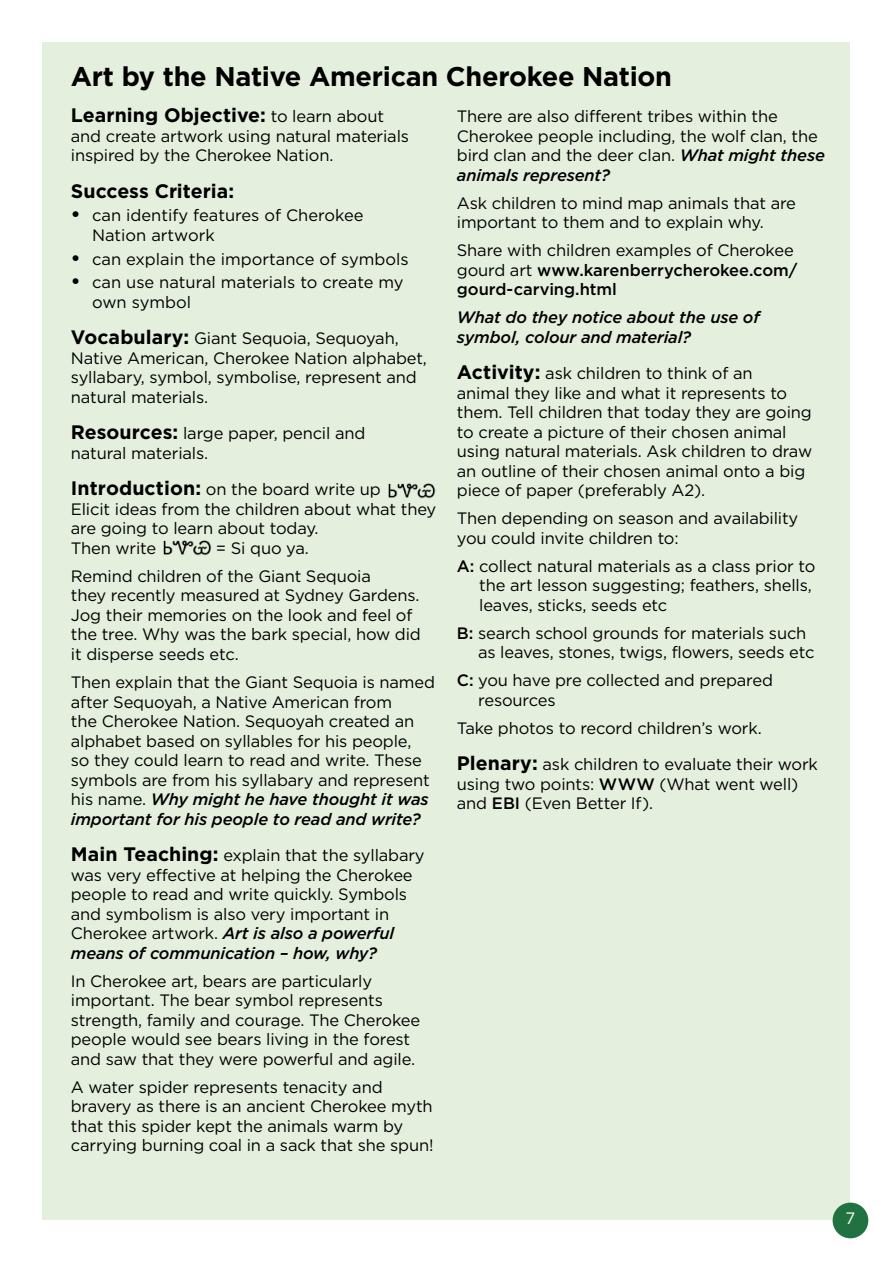
<style>
.page{position:relative;width:893px;height:1263px;background:#fff}
.page>*{position:absolute;margin:0;border:0;box-sizing:border-box;transform-origin:0 0}
.Titles{font:700 27px "Gotham HTF";letter-spacing:-.01em;color:#000}
.Body_copy{font:700 19.5px "Gotham HTF";color:#000}
.Body_copy-2{font:16.5px/19.5px "Gotham HTF";letter-spacing:-.01em;color:#000}
.Body_copy-3{font:500 16.5px/19.5px "Gotham HTF";letter-spacing:-.005em;color:#000}
.Body_copy-4{font:italic 500 16.5px/19.5px "Gotham HTF";letter-spacing:-.01em;color:#000}
.Body_copy-5{font:16.5px "Gotham HTF";color:#fff}
.s1{font-weight:400;font-size:16.5px}
.s2{font-weight:700;font-size:19.5px}
.s3{font-weight:500;font-style:italic}
.s4{font-weight:400}
.s5{font-weight:500}
</style>
<div class="page">
<div style="left:43px;top:43px;width:807px;height:1177px;background:#e5efdd"></div>
<div style="left:833px;top:1202px;width:35px;height:36px;background:#207341;border-radius:50%"></div>
<img style="left:388px;top:483px;width:48px;height:16px">
<img style="left:163px;top:540px;width:48px;height:15px">
<p class="Titles" style="left:71px;top:60px;width:603px">Art by the Native American Cherokee Nation</p>
<p class="Body_copy" style="left:71px;top:104px;width:315px">Learning Objective: <span class="s1">to learn about</span></p>
<p class="Body_copy-2" style="left:71px;top:126px;width:340px">and create artwork using natural materials inspired by the Cherokee Nation.</p>
<p class="Body_copy" style="left:71px;top:179px;width:165px">Success Criteria:</p>
<p class="Body_copy-2" style="left:92px;top:206px;width:273px;text-indent:-21px"><span class="s2">•</span> can identify features of Cherokee<br>Nation artwork</p>
<p class="Body_copy-2" style="left:71px;top:249px;width:339px"><span class="s2">•</span> can explain the importance of symbols</p>
<p class="Body_copy-2" style="left:92px;top:273px;width:313px;text-indent:-21px"><span class="s2">•</span> can use natural materials to create my own symbol</p>
<p class="Body_copy-2" style="left:71px;top:329px;width:358px"><span class="s2">Vocabulary:</span> Giant Sequoia, Sequoyah, Native American, Cherokee Nation alphabet, syllabary, symbol, symbolise, represent and natural materials.</p>
<p class="Body_copy-2" style="left:71px;top:424px;width:296px"><span class="s2">Resources:</span> large paper, pencil and natural materials.</p>
<p class="Body_copy-2" style="left:71px;top:480px;width:367px"><span class="s2">Introduction:</span> on the board write up<br>Elicit ideas from the children about what they are going to learn about today.<br>Then write</p>
<p class="Body_copy-2" style="left:457px;top:106px;width:370px">There are also different tribes within the Cherokee people including, the wolf clan, the bird clan and the deer clan. <span class="s3">What might these animals represent?</span></p>
<p class="Body_copy-2" style="left:457px;top:193px;width:341px">Ask children to mind map animals that are important to them and to explain why.</p>
<p class="Body_copy-3" style="left:457px;top:240px;width:342px"><span class="s4">Share with children examples of Cherokee gourd art</span> www.karenberrycherokee.com/ gourd-carving.html</p>
<p class="Body_copy-4" style="left:457px;top:307px;width:305px">What do they notice about the use of symbol, colour and material?</p>
<p class="Body_copy-2" style="left:457px;top:363px;width:357px"><span class="s2">Activity:</span> ask children to think of an<br>animal they like and what it represents to them. Tell children that today they are going to create a picture of their chosen animal using natural materials. Ask children to draw an outline of their chosen animal onto a big piece of paper (preferably A2).</p>
<p class="Body_copy-2" style="left:457px;top:508px;width:343px">Then depending on season and availability you could invite children to:</p>
<p class="Body_copy-2" style="left:479px;top:556px;width:338px;text-indent:-22px"><span class="s5">A:</span> collect natural materials as a class prior to the art lesson suggesting; feathers, shells, leaves, sticks, seeds etc</p>
<p class="Body_copy-2" style="left:478px;top:623px;width:338px;text-indent:-21px"><span class="s5">B:</span> search school grounds for materials such as leaves, stones, twigs, flowers, seeds etc</p>
<p class="Body_copy-2" style="left:478px;top:670px;width:296px;text-indent:-21px"><span class="s5">C:</span> you have pre collected and prepared resources</p>
<p class="Body_copy-2" style="left:457px;top:718px;width:306px">Take photos to record children’s work.</p>
<p class="Body_copy-2" style="left:457px;top:754px;width:362px"><span class="s2">Plenary:</span> ask children to evaluate their work using two points: <span class="s5">WWW</span> (What went well) and <span class="s5">EBI</span> (Even Better If).</p>
<p class="Body_copy-2" style="left:216px;top:538px;width:95px">= Si quo ya.</p>
<p class="Body_copy-2" style="left:71px;top:566px;width:351px">Remind children of the Giant Sequoia<br>they recently measured at Sydney Gardens.<br>Jog their memories on the look and feel of the tree. Why was the bark special, how did it disperse seeds etc.</p>
<p class="Body_copy-2" style="left:71px;top:672px;width:366px">Then explain that the Giant Sequoia is named after Sequoyah, a Native American from<br>the Cherokee Nation. Sequoyah created an alphabet based on syllables for his people,<br>so they could learn to read and write. These symbols are from his syllabary and represent his name. <span class="s3">Why might he have thought it was important for his people to read and write?</span></p>
<p class="Body_copy-2" style="left:71px;top:845px;width:355px"><span class="s2">Main Teaching:</span> explain that the syllabary was very effective at helping the Cherokee people to read and write quickly. Symbols and symbolism is also very important in Cherokee artwork. <span class="s3">Art is also a powerful means of communication – how, why?</span></p>
<p class="Body_copy-2" style="left:71px;top:971px;width:351px">In Cherokee art, bears are particularly important. The bear symbol represents strength, family and courage. The Cherokee people would see bears living in the forest and saw that they were powerful and agile.</p>
<p class="Body_copy-2" style="left:71px;top:1077px;width:364px">A water spider represents tenacity and bravery as there is an ancient Cherokee myth that this spider kept the animals warm by carrying burning coal in a sack that she spun!</p>
<p class="Body_copy-5" style="left:845px;top:1209px;width:11px">7</p>
</div>
